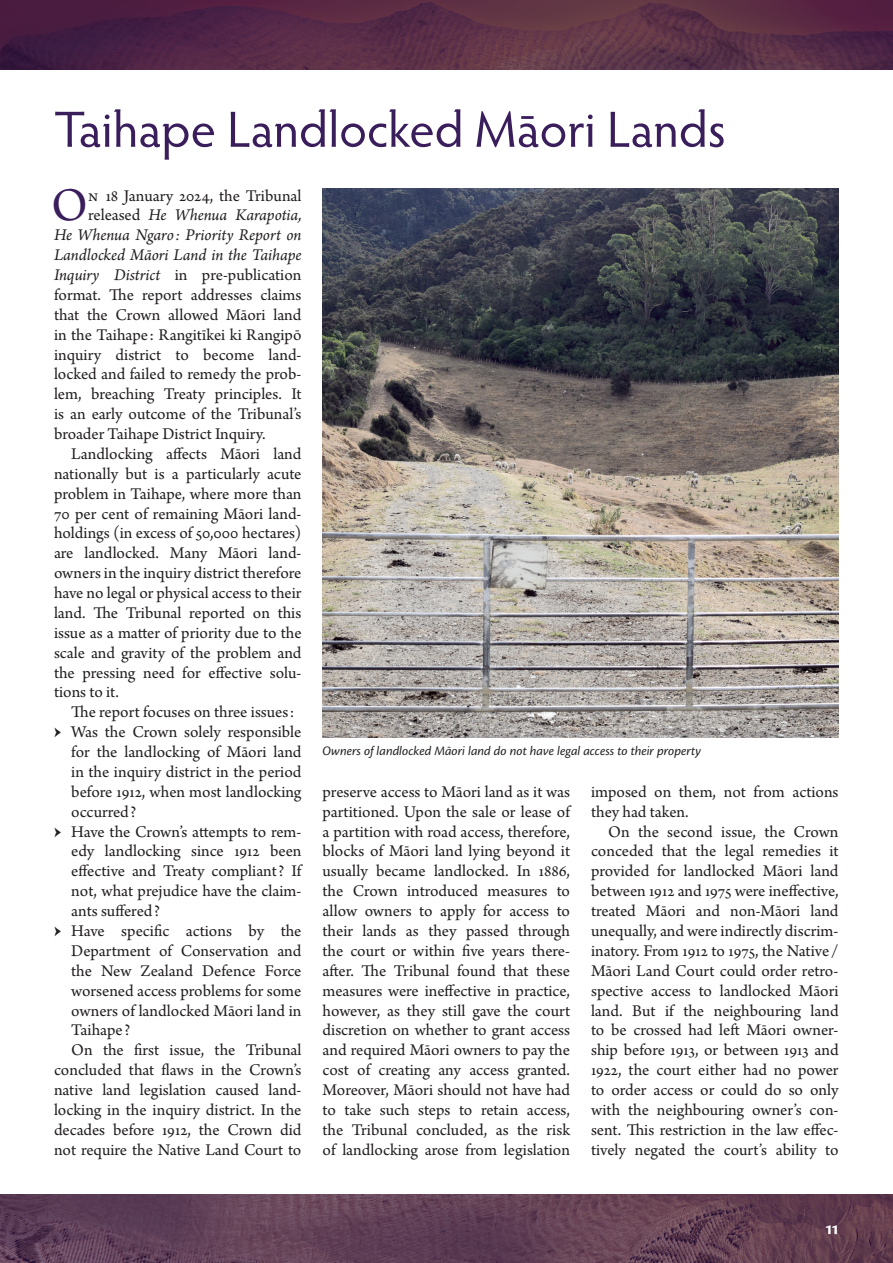
<style>
.page{position:relative;width:893px;height:1263px;background:#fff}
.page>*{position:absolute;margin:0;border:0;box-sizing:border-box;transform-origin:0 0}
.A_Heading{font:51px "Hypatia Sans Pro";color:#3a1d5b}
.Dropped_Cap_One_Word{font:49.35px "Arno Pro";color:#3a1d5b}
.t1{font:600 19.5px "Cronos Pro";color:#fff}
.Body_Text{font:17.25px/20px "Arno Pro";color:#231f20;text-align:justify}
.List_Bulleted{font:17.25px/19.8px "Arno Pro";color:#231f20;text-align:justify}
.Dropped_Cap_One_Word-2{font:17.25px "Arno Pro";color:#231f20}
.Dropped_Cap_One_Word-3{font:italic 17.25px "Arno Pro";letter-spacing:-.005em;color:#231f20}
.t2{font:italic 13.5px "Cronos Pro";color:#231f20}
.s1{font-style:normal}
.s2{font-style:italic}
.s3{font-family:"Minion Pro"}
</style>
<div class="page">
<svg style="left:0;top:1194px;width:893px;height:69px;background:#614055"></svg>
<svg style="left:1px;top:0;width:892px;height:70px;background:#562b45"></svg>
<hr style="left:0;top:0;width:1px;height:70px;background:#3a1d5b">
<img style="left:322px;top:189px;width:516px;height:548px">
<p class="A_Heading" style="left:54px;top:95px;width:673px">Taihape Landlocked Māori Lands</p>
<p class="Dropped_Cap_One_Word" style="left:51px;top:177px;width:38px">O</p>
<p class="Dropped_Cap_One_Word-2" style="left:88px;top:185px;width:215px">n 18 January 2024, the Tribunal</p>
<p class="Dropped_Cap_One_Word-3" style="left:88px;top:205px;width:215px"><span class="s1">released</span> He Whenua Karapotia,</p>
<p class="Dropped_Cap_One_Word-3" style="left:54px;top:225px;width:249px">He Whenua Ngaro : Priority Report on</p>
<p class="Dropped_Cap_One_Word-3" style="left:54px;top:245px;width:249px">Landlocked Māori Land in the Taihape</p>
<p class="Dropped_Cap_One_Word-2" style="left:54px;top:265px;width:249px"><span class="s2">Inquiry District</span> in pre-publication</p>
<p class="Dropped_Cap_One_Word-2" style="left:54px;top:285px;width:249px">format. The report addresses claims</p>
<p class="Dropped_Cap_One_Word-2" style="left:54px;top:305px;width:249px">that the Crown allowed Māori land</p>
<p class="Dropped_Cap_One_Word-2" style="left:54px;top:325px;width:249px">in the Taihape : Rangitīkei ki Rangipō</p>
<p class="Dropped_Cap_One_Word-2" style="left:54px;top:344px;width:249px">inquiry district to become land-</p>
<p class="Dropped_Cap_One_Word-2" style="left:54px;top:364px;width:249px">locked and failed to remedy the prob-</p>
<p class="Dropped_Cap_One_Word-2" style="left:54px;top:384px;width:249px">lem, breaching Treaty principles. It</p>
<p class="Dropped_Cap_One_Word-2" style="left:54px;top:404px;width:249px">is an early outcome of the Tribunal’s</p>
<p class="Dropped_Cap_One_Word-2" style="left:54px;top:424px;width:213px">broader Taihape District Inquiry.</p>
<p class="Body_Text" style="left:54px;top:445px;width:249px;text-indent:17px">Landlocking affects Māori land nationally but is a particularly acute problem in Taihape, where more than 70 per cent of remaining Māori land&shy;holdings (in excess of 50,000 hectares) are landlocked. Many Māori land&shy;owners in the inquiry district therefore have no legal or physical access to their land. The Tribunal reported on this issue as a matter of priority due to the scale and gravity of the problem and the pressing need for effective solu&shy;tions to it.</p>
<p class="Body_Text" style="left:71px;top:703px;width:225px">The report focuses on three issues :</p>
<p class="List_Bulleted" style="left:71px;top:723px;width:232px;text-indent:-17px"><span class="s3">ӹ</span> Was the Crown solely responsible for the landlocking of Māori land in the inquiry district in the period before 1912, when most landlocking occurred ?</p>
<p class="List_Bulleted" style="left:71px;top:822px;width:232px;text-indent:-17px"><span class="s3">ӹ</span> Have the Crown’s attempts to rem&shy;edy landlocking since 1912 been effective and Treaty compliant ? If not, what prejudice have the claim&shy;ants suffered ?</p>
<p class="List_Bulleted" style="left:71px;top:922px;width:232px;text-indent:-17px"><span class="s3">ӹ</span> Have specific actions by the Department of Conservation and the New Zealand Defence Force worsened access problems for some owners of landlocked Māori land in Taihape ?</p>
<p class="Body_Text" style="left:54px;top:1041px;width:249px;text-indent:17px">On the first issue, the Tribunal concluded that flaws in the Crown’s native land legislation caused land&shy;locking in the inquiry district. In the decades before 1912, the Crown did not require the Native Land Court to</p>
<p class="t2" style="left:323px;top:743px;width:380px">Owners of landlocked Māori land do not have legal access to their property</p>
<p class="Body_Text" style="left:322px;top:783px;width:249px">preserve access to Māori land as it was partitioned. Upon the sale or lease of a partition with road access, therefore, blocks of Māori land lying beyond it usually became landlocked. In 1886, the Crown introduced measures to allow owners to apply for access to their lands as they passed through the court or within five years there&shy;after. The Tribunal found that these measures were ineffective in practice, however, as they still gave the court discretion on whether to grant access and required Māori owners to pay the cost of creating any access granted.<br>Moreover, Māori should not have had to take such steps to retain access, the Tribunal concluded, as the risk of landlocking arose from legislation</p>
<p class="Body_Text" style="left:591px;top:783px;width:249px">imposed on them, not from actions they had taken.</p>
<p class="Body_Text" style="left:591px;top:822px;width:250px;text-indent:17px">On the second issue, the Crown conceded that the legal remedies it provided for landlocked Māori land between 1912 and 1975 were ineffective, treated Māori and non-Māori land unequally, and were indirectly discrim&shy;inatory. From 1912 to 1975, the Native / Māori Land Court could order retro&shy;spective access to landlocked Māori land. But if the neighbouring land to be crossed had left Māori owner&shy;ship before 1913, or between 1913 and 1922, the court either had no power to order access or could do so only with the neighbouring owner’s con&shy;sent. This restriction in the law effec&shy;tively negated the court’s ability to</p>
<p class="t1" style="left:825px;top:1217px;width:15px">11</p>
</div>
